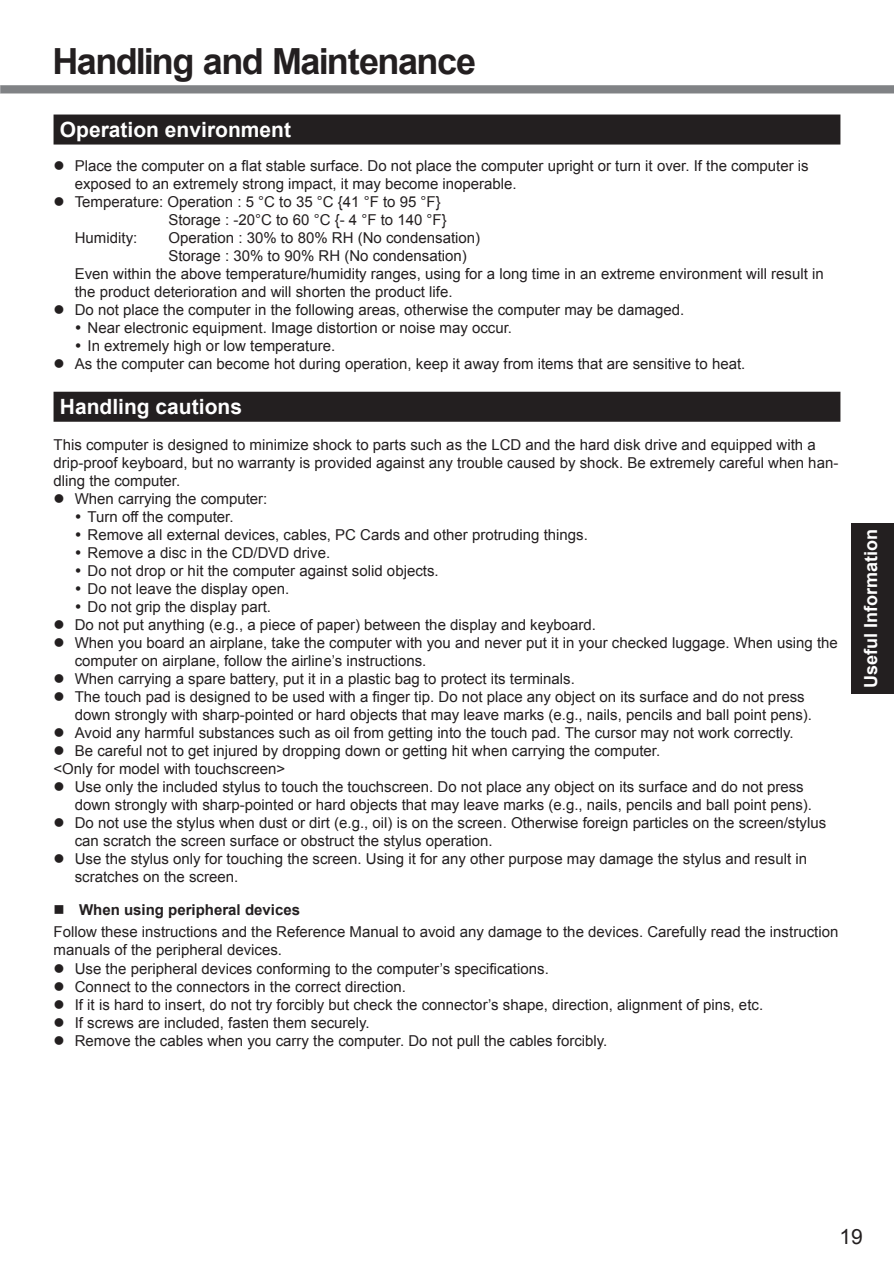
<style>
.page{position:relative;width:894px;height:1264px;background:#fff}
.page>*{position:absolute;margin:0;border:0;box-sizing:border-box;transform-origin:0 0}
.t1{font:700 36px "Arial";letter-spacing:-.045em;color:#231f20}
.t2{font:700 21px "Arial";color:#fff}
.t3{font:21px "Arial";color:#231f20}
.t4{font:700 18px "Arial";color:#fff}
.t5{font:15px "Arial";color:#231f20}
.t6{font:700 15px "Arial";color:#231f20}
</style>
<div class="page">
<div style="left:851px;top:523px;width:43px;height:170px;background:#231f20"></div>
<div style="left:0;top:85px;width:894px;height:8px;background:#808285"></div>
<div style="left:54px;top:114px;width:786px;height:30px;background:#231f20"></div>
<div style="left:54px;top:391px;width:786px;height:30px;background:#231f20"></div>
<h1 class="t1" style="left:52px;top:41px;width:425px">Handling and Maintenance</h1>
<h2 class="t2" style="left:60px;top:118px;width:233px">Operation environment</h2>
<p class="t5" style="left:75px;top:157px;width:735px">Place the computer on a flat stable surface. Do not place the computer upright or turn it over. If the computer is</p>
<p class="t5" style="left:75px;top:175px;width:443px">exposed to an extremely strong impact, it may become inoperable.</p>
<p class="t5" style="left:75px;top:193px;width:367px">Temperature: Operation : 5 °C to 35 °C {41 °F to 95 °F}</p>
<p class="t5" style="left:168px;top:211px;width:280px">Storage : -20°C to 60 °C {- 4 °F to 140 °F}</p>
<p class="t5" style="left:75px;top:229px;width:64px">Humidity:</p>
<p class="t5" style="left:168px;top:229px;width:313px">Operation : 30% to 80% RH (No condensation)</p>
<p class="t5" style="left:168px;top:247px;width:300px">Storage : 30% to 90% RH (No condensation)</p>
<p class="t5" style="left:75px;top:265px;width:750px">Even within the above temperature/humidity ranges, using for a long time in an extreme environment will result in</p>
<p class="t5" style="left:75px;top:283px;width:379px">the product deterioration and will shorten the product life.</p>
<p class="t5" style="left:75px;top:301px;width:611px">Do not place the computer in the following areas, otherwise the computer may be damaged.</p>
<p class="t5" style="left:88px;top:319px;width:426px">Near electronic equipment. Image distortion or noise may occur.</p>
<p class="t5" style="left:88px;top:337px;width:249px">In extremely high or low temperature.</p>
<p class="t5" style="left:75px;top:355px;width:672px">As the computer can become hot during operation, keep it away from items that are sensitive to heat.</p>
<h2 class="t2" style="left:60px;top:395px;width:184px">Handling cautions</h2>
<p class="t5" style="left:54px;top:436px;width:763px">This computer is designed to minimize shock to parts such as the LCD and the hard disk drive and equipped with a</p>
<p class="t5" style="left:54px;top:454px;width:786px">drip-proof keyboard, but no warranty is provided against any trouble caused by shock. Be extremely careful when han-</p>
<p class="t5" style="left:54px;top:472px;width:128px">dling the computer.</p>
<p class="t5" style="left:75px;top:490px;width:194px">When carrying the computer:</p>
<p class="t5" style="left:88px;top:508px;width:147px">Turn off the computer.</p>
<p class="t5" style="left:88px;top:526px;width:502px">Remove all external devices, cables, PC Cards and other protruding things.</p>
<p class="t5" style="left:88px;top:544px;width:244px">Remove a disc in the CD/DVD drive.</p>
<p class="t5" style="left:88px;top:562px;width:352px">Do not drop or hit the computer against solid objects.</p>
<p class="t5" style="left:88px;top:580px;width:203px">Do not leave the display open.</p>
<p class="t5" style="left:88px;top:598px;width:185px">Do not grip the display part.</p>
<p class="t5" style="left:75px;top:616px;width:523px">Do not put anything (e.g., a piece of paper) between the display and keyboard.</p>
<p class="t5" style="left:75px;top:634px;width:764px">When you board an airplane, take the computer with you and never put it in your checked luggage. When using the</p>
<p class="t5" style="left:75px;top:652px;width:353px">computer on airplane, follow the airline’s instructions.</p>
<p class="t5" style="left:75px;top:670px;width:501px">When carrying a spare battery, put it in a plastic bag to protect its terminals.</p>
<p class="t5" style="left:75px;top:688px;width:731px">The touch pad is designed to be used with a finger tip. Do not place any object on its surface and do not press</p>
<p class="t5" style="left:75px;top:706px;width:738px">down strongly with sharp-pointed or hard objects that may leave marks (e.g., nails, pencils and ball point pens).</p>
<p class="t5" style="left:75px;top:724px;width:720px">Avoid any harmful substances such as oil from getting into the touch pad. The cursor may not work correctly.</p>
<p class="t5" style="left:75px;top:742px;width:587px">Be careful not to get injured by dropping down or getting hit when carrying the computer.</p>
<p class="t5" style="left:54px;top:760px;width:233px">&lt;Only for model with touchscreen&gt;</p>
<p class="t5" style="left:75px;top:778px;width:730px">Use only the included stylus to touch the touchscreen. Do not place any object on its surface and do not press</p>
<p class="t5" style="left:75px;top:796px;width:738px">down strongly with sharp-pointed or hard objects that may leave marks (e.g., nails, pencils and ball point pens).</p>
<p class="t5" style="left:75px;top:814px;width:753px">Do not use the stylus when dust or dirt (e.g., oil) is on the screen. Otherwise foreign particles on the screen/stylus</p>
<p class="t5" style="left:75px;top:832px;width:419px">can scratch the screen surface or obstruct the stylus operation.</p>
<p class="t5" style="left:75px;top:850px;width:733px">Use the stylus only for touching the screen. Using it for any other purpose may damage the stylus and result in</p>
<p class="t5" style="left:75px;top:868px;width:165px">scratches on the screen.</p>
<p class="t6" style="left:79px;top:901px;width:222px">When using peripheral devices</p>
<p class="t5" style="left:54px;top:923px;width:786px">Follow these instructions and the Reference Manual to avoid any damage to the devices. Carefully read the instruction</p>
<p class="t5" style="left:54px;top:941px;width:230px">manuals of the peripheral devices.</p>
<p class="t5" style="left:75px;top:959px;width:475px">Use the peripheral devices conforming to the computer’s specifications.</p>
<p class="t5" style="left:75px;top:977px;width:332px">Connect to the connectors in the correct direction.</p>
<p class="t5" style="left:75px;top:995px;width:690px">If it is hard to insert, do not try forcibly but check the connector’s shape, direction, alignment of pins, etc.</p>
<p class="t5" style="left:75px;top:1013px;width:296px">If screws are included, fasten them securely.</p>
<p class="t5" style="left:75px;top:1031px;width:534px">Remove the cables when you carry the computer. Do not pull the cables forcibly.</p>
<p class="t4" style="left:861px;top:688px;width:161px;rotate:-90deg">Useful Information</p>
<h2 class="t3" style="left:839px;top:1224px;width:25px">19</h2>
</div>
